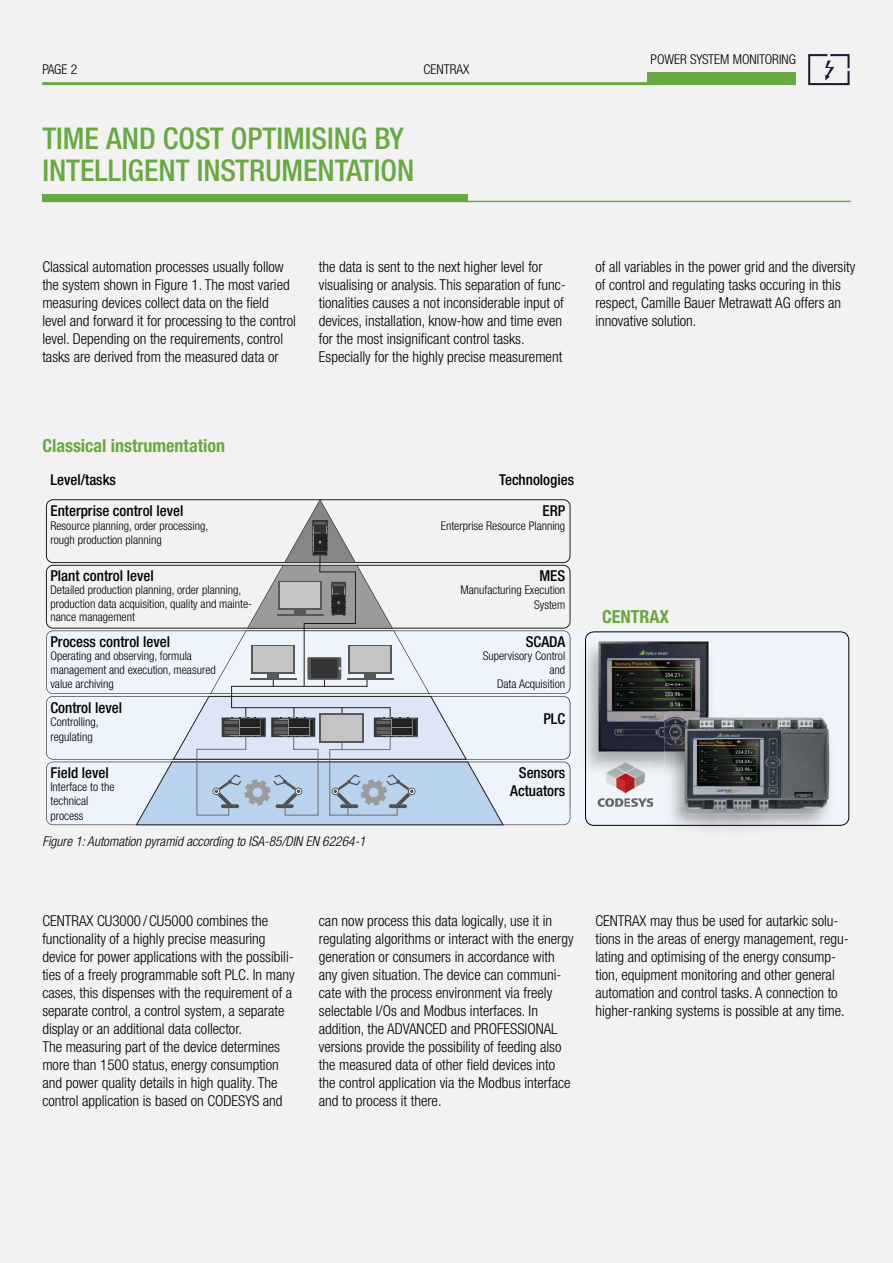
<style>
.page{position:relative;width:893px;height:1263px;background:#fff}
.page>*{position:absolute;margin:0;border:0;box-sizing:border-box;transform-origin:0 0}
.t1{font:500 condensed 30px/31.5px "Helvetica Neue LTW1 G";color:#6aa842}
.t2{font:700 condensed 18px "Helvetica Neue LTW1 G";color:#6aa842}
.t3{font:300 condensed 15px/18px "Helvetica Neue LT Pro";color:#000}
.t4{font:500 condensed 15px/18px "Helvetica Neue LT Pro";color:#000;text-align:center}
.t5{font:italic 300 condensed 13.5px "Helvetica Neue LT Pro";color:#000}
.t6{font:300 condensed 13.5px "Helvetica Neue LTW1 G";color:#000}
.t7{font:300 condensed 12px/14.4px "Helvetica Neue LT Pro";color:#000}
</style>
<div class="page">
<div style="left:0;top:0;width:892px;height:1263px;background:#f2f2f2"></div>
<hr style="left:42px;top:82px;width:739px;height:3px;background:#6aa842">
<div style="left:647px;top:72px;width:149px;height:13px;background:#6aa842"></div>
<svg style="left:808px;top:54px;width:41px;height:31px"></svg>
<div style="left:52px;top:631px;width:797px;height:195px;background:#f0f5fc"></div>
<div style="left:42px;top:195px;width:426px;height:6px;background:#6aa842"></div>
<hr style="left:42px;top:201px;width:808px;height:1px;background:#6aa842">
<svg style="left:46px;top:499px;width:524px;height:326px"></svg>
<div style="left:319px;top:713px;width:45px;height:30px;background:#585857"></div>
<div style="left:321px;top:715px;width:41px;height:26px;background:#c4c4c4"></div>
<img style="left:597px;top:777px;width:56px;height:31px">
<img style="left:713px;top:639px;width:2px;height:75px">
<img style="left:570px;top:639px;width:7px;height:41px">
<img style="left:566px;top:680px;width:11px;height:85px">
<img style="left:570px;top:765px;width:28px;height:42px">
<img style="left:652px;top:777px;width:12px;height:30px">
<img style="left:566px;top:639px;width:4px;height:54px">
<img style="left:566px;top:697px;width:4px;height:62px">
<img style="left:566px;top:762px;width:4px;height:45px">
<img style="left:577px;top:639px;width:136px;height:46px">
<img style="left:577px;top:685px;width:91px;height:92px">
<img style="left:668px;top:685px;width:45px;height:29px">
<img style="left:664px;top:714px;width:171px;height:116px">
<img style="left:664px;top:714px;width:49px;height:31px">
<img style="left:664px;top:745px;width:20px;height:32px">
<img style="left:715px;top:716px;width:115px;height:49px">
<img style="left:684px;top:765px;width:146px;height:49px">
<img style="left:684px;top:716px;width:31px;height:61px">
<div style="left:585px;top:632px;width:264px;height:194px;border:1px solid #000;border-radius:9px"></div>
<p class="t6" style="left:42px;top:65px;width:36px">PAGE 2</p>
<p class="t6" style="left:423px;top:65px;width:47px">CENTRAX</p>
<h1 class="t1" style="left:42px;top:126px;width:373px">TIME AND COST OPTIMISING BY<br>INTELLIGENT INSTRUMENTATION</h1>
<p class="t6" style="left:650px;top:54px;width:147px">POWER SYSTEM MONITORING</p>
<p class="t3" style="left:42px;top:260px;width:255px">Classical automation processes usually follow the system shown in Figure 1. The most varied measuring devices collect data on the field level and forward it for processing to the control level. Depending on the requirements, control tasks are derived from the measured data or</p>
<p class="t3" style="left:319px;top:260px;width:248px">the data is sent to the next higher level for visualising or analysis. This separation of func&shy;tionalities causes a not inconsiderable input of devices, installation, know-how and time even for the most insignificant control tasks.<br>Especially for the highly precise measurement</p>
<p class="t3" style="left:595px;top:260px;width:261px">of all variables in the power grid and the diversity of control and regulating tasks occuring in this respect, Camille Bauer Metrawatt AG offers an innovative solution.</p>
<p class="t2" style="left:42px;top:440px;width:184px">Classical instrumentation</p>
<p class="t4" style="left:50px;top:472px;width:67px">Level/tasks</p>
<p class="t4" style="left:499px;top:472px;width:76px">Technologies</p>
<p class="t4" style="left:50px;top:503px;width:135px">Enterprise control level</p>
<p class="t4" style="left:542px;top:503px;width:24px">ERP</p>
<p class="t7" style="left:50px;top:520px;width:159px">Resource planning, order processing, rough production planning</p>
<p class="t7" style="left:50px;top:585px;width:203px;line-height:13.5px">Detailed production planning, order planning, production data acquisition, quality and mainte&shy;nance management</p>
<p class="t7" style="left:50px;top:650px;width:167px">Operating and observing, formula management and execution, measured value archiving</p>
<p class="t7" style="left:50px;top:716px;width:50px">Controlling, regulating</p>
<p class="t7" style="left:50px;top:781px;width:65px">Interface to the technical process</p>
<p class="t4" style="left:50px;top:569px;width:105px">Plant control level</p>
<p class="t4" style="left:50px;top:634px;width:121px">Process control level</p>
<p class="t4" style="left:50px;top:701px;width:73px">Control level</p>
<p class="t4" style="left:50px;top:765px;width:60px">Field level</p>
<p class="t5" style="left:42px;top:836px;width:325px">Figure 1: Automation pyramid according to ISA-85/DIN EN 62264-1</p>
<p class="t7" style="left:440px;top:520px;width:126px">Enterprise Resource Planning</p>
<p class="t4" style="left:539px;top:569px;width:27px">MES</p>
<p class="t7" style="left:460px;top:584px;width:106px;text-align:right">Manufacturing Execution<br>System</p>
<p class="t4" style="left:526px;top:634px;width:41px">SCADA</p>
<p class="t7" style="left:482px;top:650px;width:84px;text-align:right">Supervisory Control and<br>Data Acquisition</p>
<p class="t4" style="left:543px;top:712px;width:23px">PLC</p>
<p class="t4" style="left:510px;top:765px;width:57px">Sensors<br>Actuators</p>
<p class="t2" style="left:602px;top:610px;width:68px">CENTRAX</p>
<p class="t3" style="left:42px;top:914px;width:254px">CENTRAX CU3000 / CU5000 combines the functionality of a highly precise measuring device for power applications with the possibili&shy;ties of a freely programmable soft PLC. In many cases, this dispenses with the requirement of a separate control, a control system, a separate display or an additional data collector.<br>The measuring part of the device determines more than 1500 status, energy consumption and power quality details in high quality. The control application is based on CODESYS and</p>
<p class="t3" style="left:319px;top:914px;width:256px">can now process this data logically, use it in regulating algorithms or interact with the energy generation or consumers in accordance with any given situation. The device can communi&shy;cate with the process environment via freely selectable I/Os and Modbus interfaces. In addition, the ADVANCED and PROFESSIONAL versions provide the possibility of feeding also the measured data of other field devices into the control application via the Modbus interface and to process it there.</p>
<p class="t3" style="left:595px;top:914px;width:255px">CENTRAX may thus be used for autarkic solu&shy;tions in the areas of energy management, regu&shy;lating and optimising of the energy consump&shy;tion, equipment monitoring and other general automation and control tasks. A connection to higher-ranking systems is possible at any time.</p>
</div>
